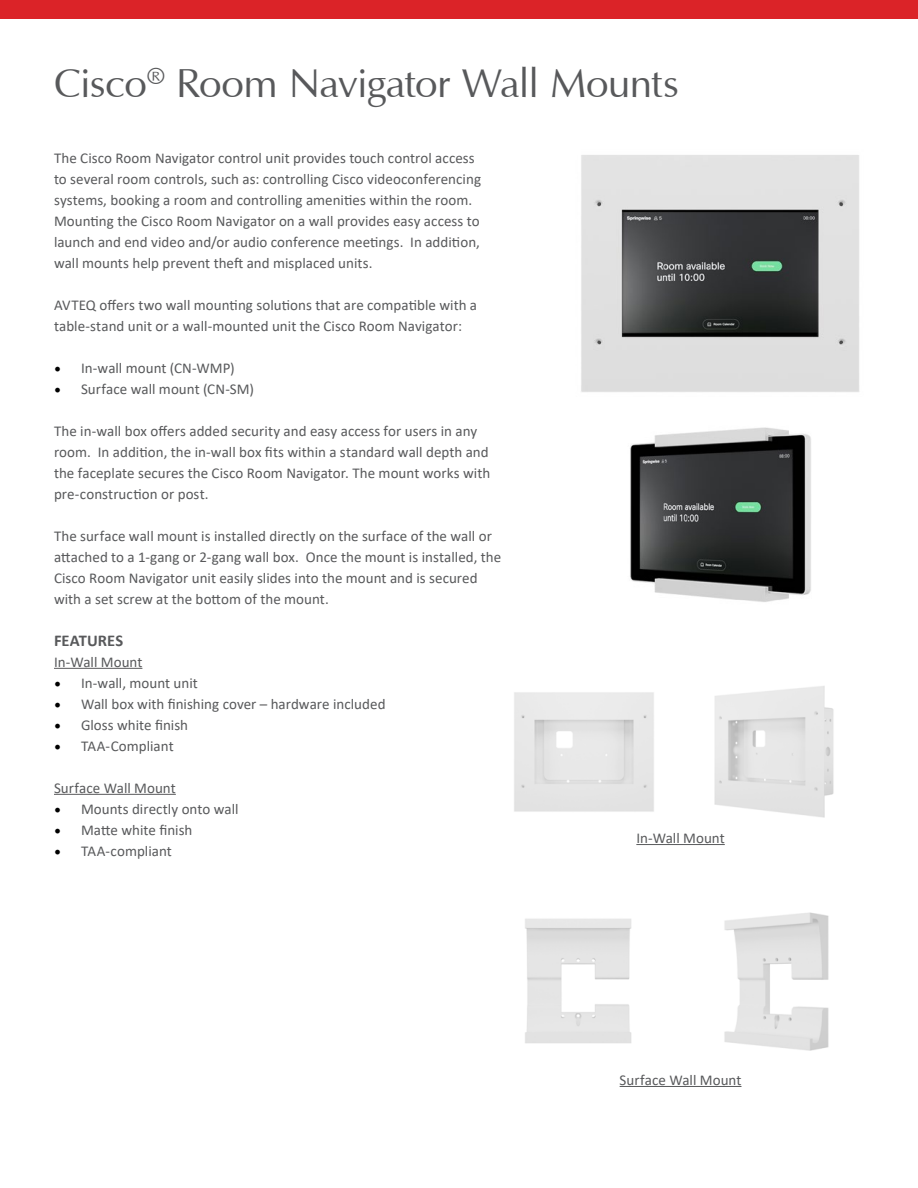
<style>
.page{position:relative;width:918px;height:1188px;background:#fff}
.page>*{position:absolute;margin:0;border:0;box-sizing:border-box;transform-origin:0 0}
.t1{font:40.5px "Optima";letter-spacing:-.025em;color:#58595b}
.t2{font:700 16.5px "Calibri";color:#58595b}
.t3{font:15px/21px "Calibri";letter-spacing:.005em;color:#58595b}
.s1{font-family:"Minion Pro";font-size:18px;color:#000}
</style>
<div class="page">
<img style="left:525px;top:918px;width:107px;height:126px">
<hr style="left:54px;top:668px;width:88px;height:1px;background:#58595b">
<hr style="left:54px;top:794px;width:122px;height:1px;background:#58595b">
<img style="left:724px;top:912px;width:105px;height:139px">
<div style="left:0;top:0;width:918px;height:19px;background:#db2328"></div>
<img style="left:714px;top:686px;width:120px;height:132px">
<hr style="left:636px;top:844px;width:89px;height:1px;background:#58595b">
<img style="left:581px;top:155px;width:279px;height:447px">
<hr style="left:620px;top:1086px;width:122px;height:1px;background:#58595b">
<img style="left:514px;top:692px;width:140px;height:120px">
<h1 class="t1" style="left:54px;top:63px;width:626px">Cisco<sup>®</sup> Room Navigator Wall Mounts</h1>
<p class="t3" style="left:54px;top:147px;width:429px">The Cisco Room Navigator control unit provides touch control access to several room controls, such as: controlling Cisco videoconferencing systems, booking a room and controlling amenities within the room.<br>Mounting the Cisco Room Navigator on a wall provides easy access to launch and end video and/or audio conference meetings. In addition, wall mounts help prevent theft and misplaced units.</p>
<p class="t3" style="left:54px;top:294px;width:425px">AVTEQ offers two wall mounting solutions that are compatible with a table-stand unit or a wall-mounted unit the Cisco Room Navigator:</p>
<p class="t3" style="left:54px;top:357px;width:182px"><span class="s1">•</span> In-wall mount (CN-WMP)</p>
<p class="t3" style="left:54px;top:378px;width:201px"><span class="s1">•</span> Surface wall mount (CN-SM)</p>
<p class="t3" style="left:54px;top:420px;width:438px">The in-wall box offers added security and easy access for users in any room. In addition, the in-wall box fits within a standard wall depth and the faceplate secures the Cisco Room Navigator. The mount works with pre-construction or post.</p>
<p class="t3" style="left:54px;top:525px;width:449px">The surface wall mount is installed directly on the surface of the wall or attached to a 1-gang or 2-gang wall box. Once the mount is installed, the Cisco Room Navigator unit easily slides into the mount and is secured with a set screw at the bottom of the mount.</p>
<p class="t2" style="left:54px;top:628px;width:71px">FEATURES</p>
<p class="t3" style="left:54px;top:651px;width:90px">In-Wall Mount</p>
<p class="t3" style="left:54px;top:672px;width:145px"><span class="s1">•</span> In-wall, mount unit</p>
<p class="t3" style="left:54px;top:693px;width:333px"><span class="s1">•</span> Wall box with finishing cover – hardware included</p>
<p class="t3" style="left:54px;top:714px;width:136px"><span class="s1">•</span> Gloss white finish</p>
<p class="t3" style="left:54px;top:735px;width:121px"><span class="s1">•</span> TAA-Compliant</p>
<p class="t3" style="left:54px;top:777px;width:123px">Surface Wall Mount</p>
<p class="t3" style="left:54px;top:798px;width:186px"><span class="s1">•</span> Mounts directly onto wall</p>
<p class="t3" style="left:54px;top:819px;width:140px"><span class="s1">•</span> Matte white finish</p>
<p class="t3" style="left:54px;top:840px;width:119px"><span class="s1">•</span> TAA-compliant</p>
<p class="t3" style="left:636px;top:827px;width:90px">In-Wall Mount</p>
<p class="t3" style="left:620px;top:1069px;width:123px">Surface Wall Mount</p>
</div>
